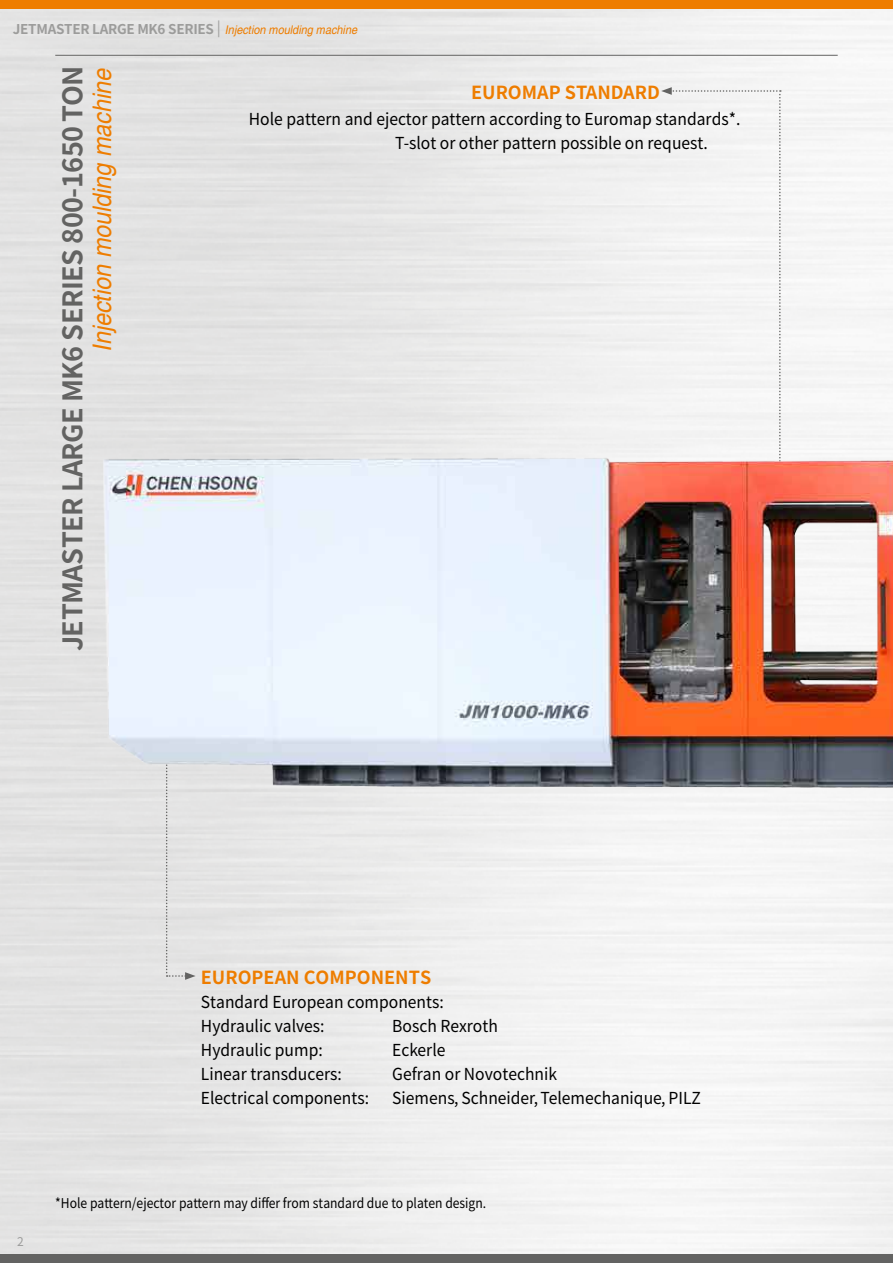
<style>
.page{position:relative;width:893px;height:1263px;background:#fff}
.page>*{position:absolute;margin:0;border:0;box-sizing:border-box;transform-origin:0 0}
.t1{font:700 27px "Noto Sans CJ Ksc";letter-spacing:-.02em;color:#636362}
.t2{font:italic 25.65px "Helvetica";color:#ee7d00;scale:.91 1}
.t3{font:700 18px "Noto Sans CJ Ksc";color:#ee7d00}
.t4{font:16.5px/24px "Noto Sans CJ Ksc";color:#000;scale:.95 1}
.t5{font:13.5px "Noto Sans CJ Ksc";color:#000;scale:.9 1}
.t6{font:italic 12px "Helvetica";color:#ee7d00;scale:.91 1}
.t7{font:12px "Noto Sans CJ Ksc";color:#9c9c9b}
.s1{font-family:"Noto Sans CJ Ksc";font-weight:700;font-style:normal;font-size:13.5px;color:#9c9c9b}
.s2{font-family:"Noto Sans CJ Ksc";font-style:normal;font-size:15px;color:#9c9c9b}
</style>
<div class="page">
<div style="left:164px;top:788px;width:32px;height:192px;background:#e3e3e3"></div>
<div style="left:661px;top:87px;width:122px;height:369px;background:#f4f4f4"></div>
<hr style="left:55px;top:55px;width:783px;height:1px;background:#636362">
<div style="left:0;top:0;width:893px;height:9px;background:#ee7d00"></div>
<div style="left:0;top:1254px;width:893px;height:9px;background:#636362"></div>
<img style="left:102px;top:456px;width:791px;height:332px">
<p class="t6" style="left:13px;top:23px;width:380px"><span class="s1">JETMASTER LARGE MK6 SERIES</span> <span class="s2">|</span> Injection moulding machine</p>
<h1 class="t1" style="left:58px;top:651px;width:587px;rotate:-90deg">JETMASTER LARGE MK6 SERIES 800-1650 TON</h1>
<h2 class="t2" style="left:87px;top:352px;width:313px;rotate:-90deg">Injection moulding machine</h2>
<p class="t3" style="left:471px;top:82px;width:190px">EUROMAP STANDARD</p>
<p class="t4" style="left:395px;top:107px;width:365px;text-indent:-146px">Hole pattern and ejector pattern according to Euromap standards*.<br>T-slot or other pattern possible on request.</p>
<p class="t3" style="left:201px;top:967px;width:232px">EUROPEAN COMPONENTS</p>
<p class="t4" style="left:201px;top:990px;width:257px">Standard European components:<br>Hydraulic valves:</p>
<p class="t4" style="left:392px;top:1014px;width:113px">Bosch Rexroth</p>
<p class="t4" style="left:201px;top:1038px;width:130px">Hydraulic pump:</p>
<p class="t4" style="left:392px;top:1038px;width:58px">Eckerle</p>
<p class="t4" style="left:201px;top:1062px;width:150px">Linear transducers:</p>
<p class="t4" style="left:392px;top:1062px;width:175px">Gefran or Novotechnik</p>
<p class="t4" style="left:201px;top:1086px;width:178px">Electrical components:</p>
<p class="t4" style="left:392px;top:1086px;width:327px">Siemens, Schneider,Telemechanique, PILZ</p>
<p class="t7" style="left:17px;top:1235px;width:8px">2</p>
<p class="t5" style="left:55px;top:1195px;width:480px">*Hole pattern/ejector pattern may differ from standard due to platen design.</p>
</div>
